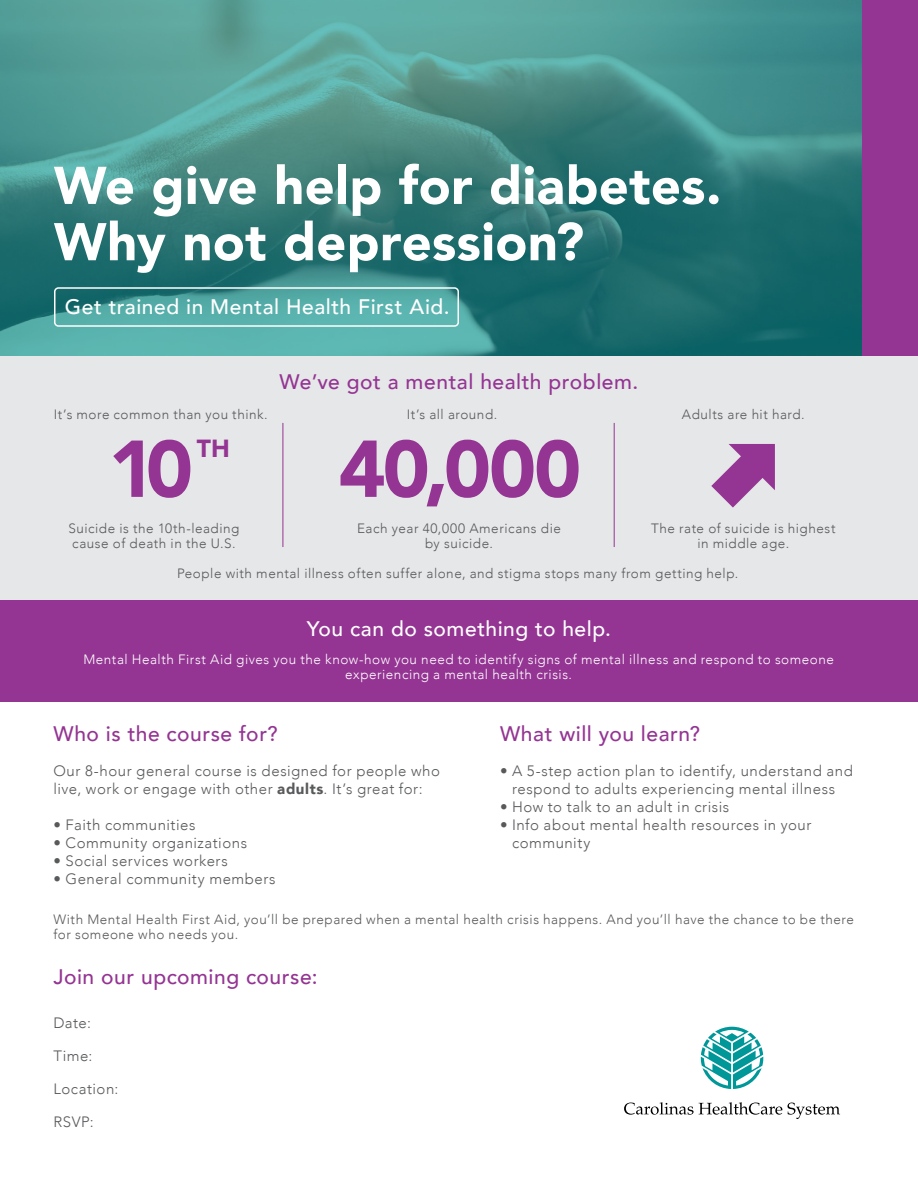
<style>
.page{position:relative;width:918px;height:1188px;background:#fff}
.page>*{position:absolute;margin:0;border:0;box-sizing:border-box;transform-origin:0 0}
.t1{font:900 79.5px "Avenir";letter-spacing:-.03em;color:#943493}
.t2{font:900 52.5px/56.4px "Avenir";letter-spacing:.005em;color:#fff}
.t3{font:900 24.75px "Avenir";color:#943493}
.t4{font:500 21px "Avenir";letter-spacing:.025em;color:#943493}
.t5{font:500 21px "Avenir";letter-spacing:.025em;color:#fff}
.t6{font:300 15px/18px "Avenir";letter-spacing:.035em;color:#58595b}
.t7{font:300 13.5px/15px "Avenir";letter-spacing:.04em;color:#58595b}
.t8{font:300 13.5px/15px "Avenir";letter-spacing:.04em;color:#fff;text-align:center}
.s1{font-weight:900}
</style>
<div class="page">
<svg style="left:701px;top:1027px;width:62px;height:62px"></svg>
<svg style="left:624px;top:1102px;width:216px;height:17px"></svg>
<svg style="left:0;top:0;width:863px;height:356px;background:#3c8885"></svg>
<div style="left:54px;top:287px;width:405px;height:40px;border:2px solid #fff;border-radius:4px"></div>
<div style="left:863px;top:0;width:55px;height:357px;background:#943493"></div>
<div style="left:0;top:356px;width:918px;height:280px;background:#e6e7e8"></div>
<hr style="left:283px;top:423px;width:1px;height:124px;background:#943493">
<hr style="left:614px;top:423px;width:1px;height:124px;background:#943493">
<div style="left:0;top:601px;width:918px;height:101px;background:#943493"></div>
<svg style="left:711px;top:444px;width:64px;height:64px"></svg>
<h2 class="t2" style="left:54px;top:156px;width:669px">We give help for diabetes.<br>Why not depression?</h2>
<h3 class="t5" style="left:65px;top:289px;width:386px">Get trained in Mental Health First Aid.</h3>
<h3 class="t4" style="left:280px;top:364px;width:360px">We’ve got a mental health problem.</h3>
<p class="t7" style="left:54px;top:407px;width:215px">It’s more common than you think.</p>
<p class="t7" style="left:407px;top:407px;width:92px">It’s all around.</p>
<p class="t7" style="left:682px;top:407px;width:124px">Adults are hit hard.</p>
<h3 class="t3" style="left:197px;top:427px;width:35px">TH</h3>
<h1 class="t1" style="left:108px;top:401px;width:86px">10</h1>
<h1 class="t1" style="left:339px;top:401px;width:244px">40,000</h1>
<p class="t7" style="left:68px;top:520px;width:172px">Suicide is the 10th-leading cause of death in the U.S.</p>
<p class="t7" style="left:357px;top:520px;width:205px;text-align:center">Each year 40,000 Americans die by suicide.</p>
<p class="t7" style="left:177px;top:566px;width:563px">People with mental illness often suffer alone, and stigma stops many from getting help.</p>
<p class="t7" style="left:651px;top:520px;width:186px;text-align:center">The rate of suicide is highest in middle age.</p>
<h3 class="t5" style="left:307px;top:610px;width:306px">You can do something to help.</h3>
<p class="t8" style="left:83px;top:652px;width:752px">Mental Health First Aid gives you the know-how you need to identify signs of mental illness and respond to someone experiencing a mental health crisis.</p>
<h3 class="t4" style="left:53px;top:715px;width:226px">Who is the course for?</h3>
<h3 class="t4" style="left:500px;top:715px;width:201px">What will you learn?</h3>
<p class="t6" style="left:53px;top:761px;width:388px">Our 8-hour general course is designed for people who live, work or engage with other <span class="s1">adults</span>. It’s great for:</p>
<p class="t6" style="left:53px;top:815px;width:143px">• Faith communities</p>
<p class="t6" style="left:53px;top:833px;width:195px">• Community organizations</p>
<p class="t6" style="left:53px;top:851px;width:176px">• Social services workers</p>
<p class="t6" style="left:53px;top:869px;width:224px">• General community members</p>
<p class="t6" style="left:500px;top:761px;width:354px;text-align:center">• A 5-step action plan to identify, understand and respond to adults experiencing mental illness</p>
<p class="t6" style="left:500px;top:797px;width:231px">• How to talk to an adult in crisis</p>
<p class="t6" style="left:512px;top:815px;width:301px;text-indent:-12px">• Info about mental health resources in your community</p>
<p class="t7" style="left:53px;top:912px;width:802px">With Mental Health First Aid, you’ll be prepared when a mental health crisis happens. And you’ll have the chance to be there for someone who needs you.</p>
<h3 class="t4" style="left:53px;top:959px;width:266px">Join our upcoming course:</h3>
<p class="t6" style="left:53px;top:1014px;width:39px">Date:</p>
<p class="t6" style="left:53px;top:1047px;width:40px">Time:</p>
<p class="t6" style="left:53px;top:1080px;width:66px">Location:</p>
<p class="t6" style="left:53px;top:1113px;width:42px">RSVP:</p>
</div>
